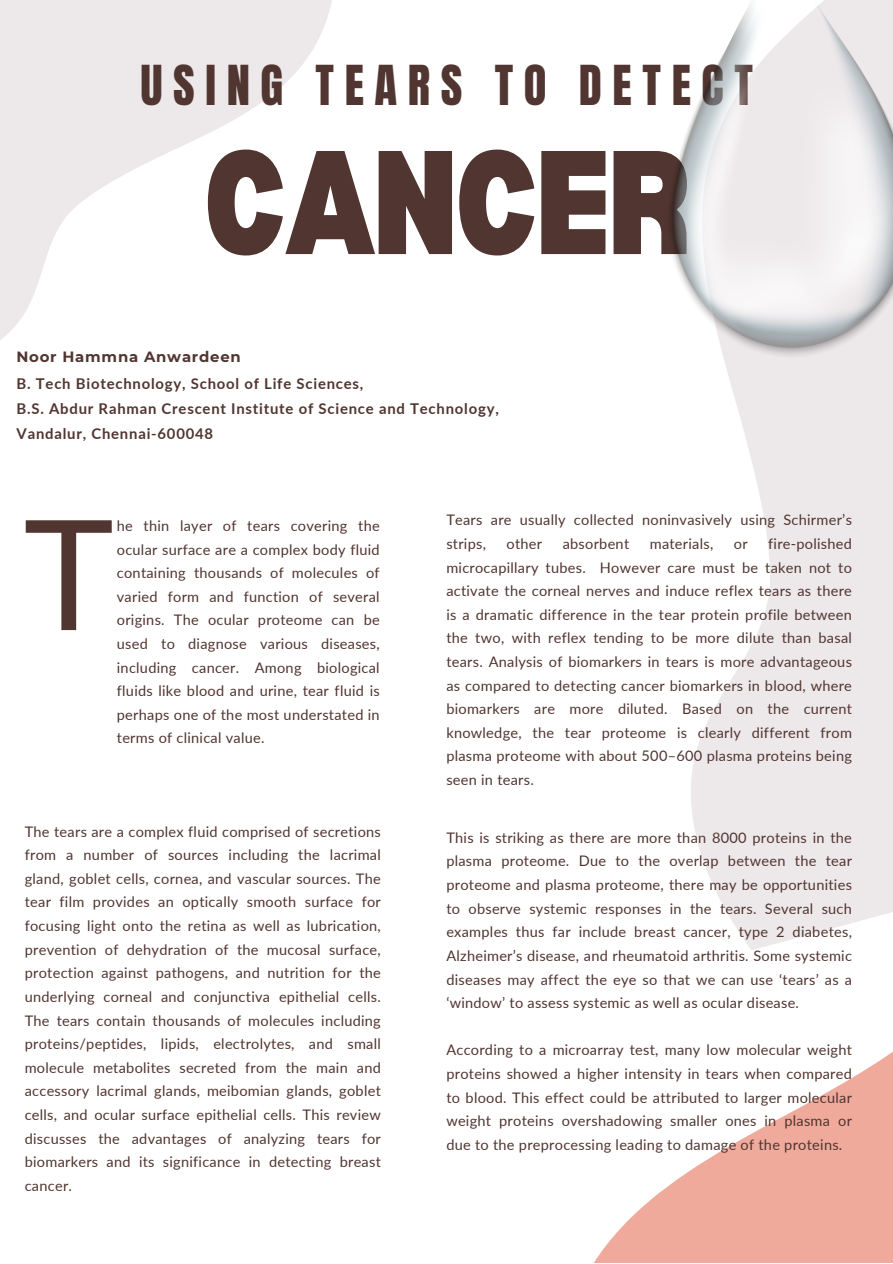
<style>
.page{position:relative;width:893px;height:1264px;background:#fff}
.page>*{position:absolute;margin:0;border:0;box-sizing:border-box;transform-origin:0 0}
.t1{font:153.15px "Lato";color:#503530}
.t2{font:900 semi-condensed 144.15px "Bernoru";letter-spacing:-.025em;color:#503530}
.t3{font:46.8px "Anton";letter-spacing:.225em;color:#503530}
.t4{font:700 14.85px "Lato";letter-spacing:.055em;color:#503530}
.t5{font:700 14.85px "Montserrat";letter-spacing:.055em;color:#503530}
.t6{font:14.55px/23.5px "Lato";letter-spacing:.02em;color:#503530;text-align:justify}
</style>
<div class="page">
<svg style="left:594px;top:1052px;width:298px;height:210px;fill:#efaa9c"></svg>
<svg style="left:0;top:0;width:332px;height:340px"></svg>
<svg style="left:691px;top:360px;width:201px;height:590px;fill:#ede8ea"></svg>
<img style="left:668px;top:0;width:224px;height:360px">
<p class="t3" style="left:140px;top:52px;width:614px">USING TEARS TO DETECT</p>
<p class="t2" style="left:203px;top:120px;width:490px">CANCER</p>
<p class="t5" style="left:16px;top:347px;width:226px">Noor Hammna Anwardeen</p>
<p class="t4" style="left:17px;top:375px;width:348px">B. Tech Biotechnology, School of Life Sciences,</p>
<p class="t4" style="left:17px;top:399px;width:483px">B.S. Abdur Rahman Crescent Institute of Science and Technology,</p>
<p class="t4" style="left:17px;top:424px;width:198px">Vandalur, Chennai-600048</p>
<p class="t1" style="left:23px;top:479px;width:92px">T</p>
<p class="t6" style="left:117px;top:513px;width:264px">he thin layer of tears covering the ocular surface are a complex body fluid containing thousands of molecules of varied form and function of several origins. The ocular proteome can be used to diagnose various diseases, including cancer. Among biological fluids like blood and urine, tear fluid is perhaps one of the most understated in terms of clinical value.</p>
<p class="t6" style="left:446px;top:508px;width:407px">Tears are usually collected noninvasively using Schirmer’s strips,</p>
<p class="t6" style="left:446px;top:531px;width:407px;text-indent:322px">fire-polished microcapillary tubes. However care must be taken not to activate the corneal nerves and induce reflex tears as there is a dramatic difference in the tear protein profile between the two, with reflex tending to be more dilute than basal tears. Analysis of biomarkers in tears is more advantageous as compared to detecting cancer biomarkers in blood, where biomarkers are more diluted. Based on the current knowledge, the tear proteome is clearly different from plasma proteome with about 500–600 plasma proteins being seen in tears.</p>
<p class="t6" style="left:506px;top:531px;width:37px">other</p>
<p class="t6" style="left:562px;top:531px;width:68px">absorbent</p>
<p class="t6" style="left:649px;top:531px;width:65px">materials,</p>
<p class="t6" style="left:733px;top:531px;width:15px">or</p>
<p class="t6" style="left:25px;top:819px;width:357px">The tears are a complex fluid comprised of secretions from a number of sources including the lacrimal gland, goblet cells, cornea, and vascular sources. The tear film provides an optically smooth surface for focusing light onto the retina as well as lubrication, prevention of dehydration of the mucosal surface, protection against pathogens, and nutrition for the underlying corneal and conjunctiva epithelial cells.<br>The tears contain thousands of molecules including proteins/peptides, lipids, electrolytes, and small molecule metabolites secreted from the main and accessory lacrimal glands, meibomian glands, goblet cells, and ocular surface epithelial cells. This review discusses the advantages of analyzing tears for biomarkers and its significance in detecting breast cancer.</p>
<p class="t6" style="left:446px;top:825px;width:407px">This is striking as there are more than 8000 proteins in the plasma proteome. Due to the overlap between the tear proteome and plasma proteome, there may be opportunities to observe systemic responses in the tears. Several such examples thus far include breast cancer, type 2 diabetes, Alzheimer’s disease, and rheumatoid arthritis. Some systemic diseases may affect the eye so that we can use ‘tears’ as a ‘window’ to assess systemic as well as ocular disease.</p>
<p class="t6" style="left:446px;top:1037px;width:407px">According to a microarray test, many low molecular weight proteins showed a higher intensity in tears when compared to blood. This effect could be attributed to larger molecular weight proteins overshadowing smaller ones in plasma or due to the preprocessing leading to damage of the proteins.</p>
</div>
